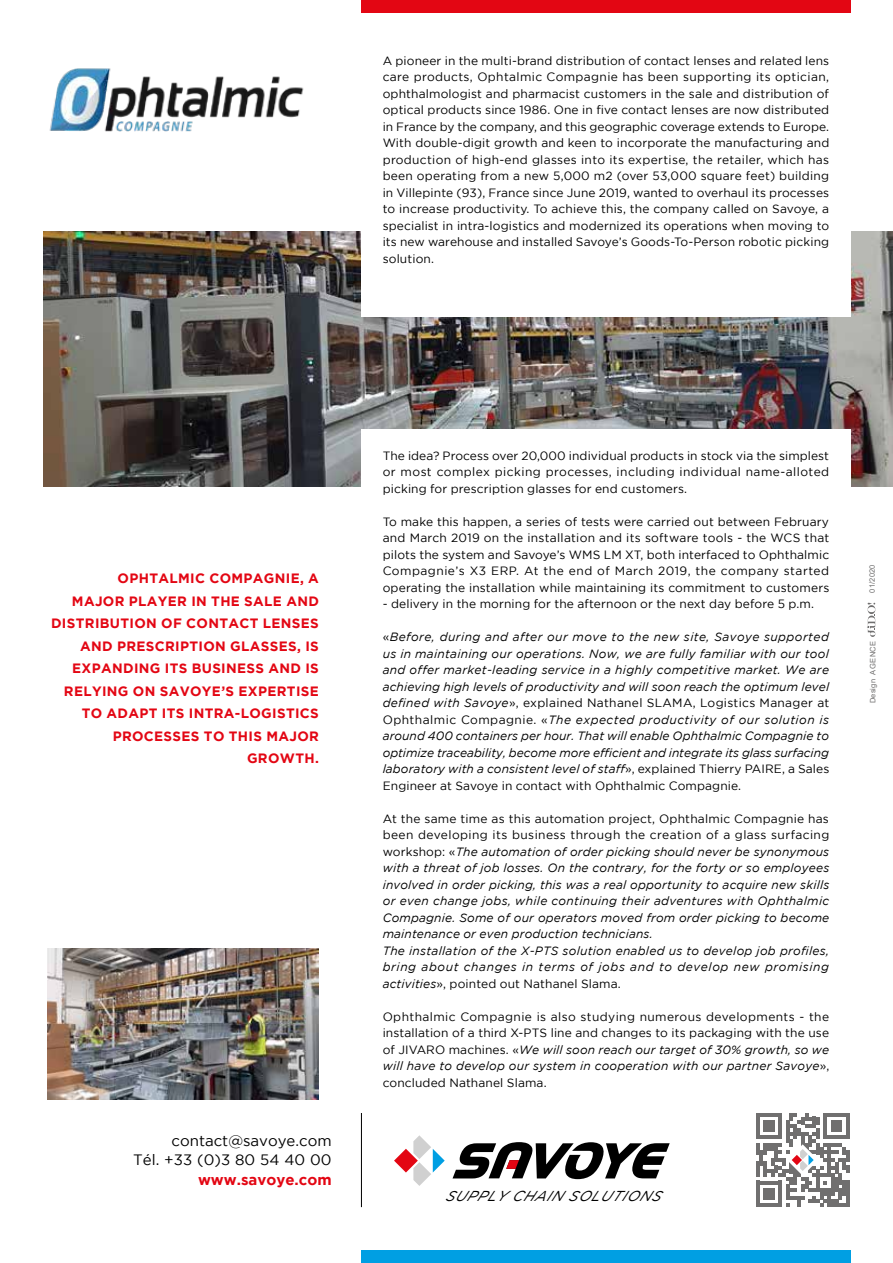
<style>
.page{position:relative;width:893px;height:1263px;background:#fff}
.page>*{position:absolute;margin:0;border:0;box-sizing:border-box;transform-origin:0 0}
.t1{font:15px/19.5px "Gotham";color:#000;text-align:right}
.t2{font:700 15px "Gotham";color:#e30613}
.t3{font:italic 14.4px "Gotham";color:#000}
.t4{font:700 13.5px/22.5px "Gotham";letter-spacing:.025em;color:#e30613;text-align:right}
.t5{font:12px/16.5px "Gotham";letter-spacing:.01em;color:#000;text-align:justify}
.t6{font:italic 12px/16.5px "Gotham";letter-spacing:.015em;color:#000;text-align:justify}
.t7{font:7.5px "Arial";letter-spacing:.025em;color:#706f6f}
.s1{font-style:normal}
.s2{font-style:italic}
</style>
<div class="page">
<svg style="left:867px;top:603px;width:8px;height:34px"></svg>
<div style="left:361px;top:0;width:489px;height:13px;background:#e30613"></div>
<div style="left:361px;top:1250px;width:489px;height:13px;background:#009fe3"></div>
<svg style="left:453px;top:1142px;width:217px;height:37px"></svg>
<svg style="left:394px;top:1135px;width:51px;height:51px"></svg>
<svg style="left:756px;top:1113px;width:94px;height:94px"></svg>
<hr style="left:361px;top:1113px;width:1px;height:94px;background:#000">
<img style="left:44px;top:231px;width:849px;height:255px">
<div style="left:361px;top:28px;width:489px;height:289px;background:#fff"></div>
<div style="left:361px;top:429px;width:489px;height:684px;background:#fff"></div>
<img style="left:49px;top:68px;width:255px;height:64px">
<img style="left:47px;top:948px;width:272px;height:152px">
<p class="t5" style="left:383px;top:52px;width:448px">A pioneer in the multi-brand distribution of contact lenses and related lens care products, Ophtalmic Compagnie has been supporting its optician, ophthalmologist and pharmacist customers in the sale and distribution of optical products since 1986. One in five contact lenses are now distributed in France by the company, and this geographic coverage extends to Europe.<br>With double-digit growth and keen to incorporate the manufacturing and production of high-end glasses into its expertise, the retailer, which has been operating from a new 5,000 m2 (over 53,000 square feet) building in Villepinte (93), France since June 2019, wanted to overhaul its processes to increase productivity. To achieve this, the company called on Savoye, a specialist in intra-logistics and modernized its operations when moving to its new warehouse and installed Savoye’s Goods-To-Person robotic picking solution.</p>
<p class="t4" style="left:51px;top:567px;width:269px">OPHTALMIC COMPAGNIE, A<br>MAJOR PLAYER IN THE SALE AND<br>DISTRIBUTION OF CONTACT LENSES<br>AND PRESCRIPTION GLASSES, IS<br>EXPANDING ITS BUSINESS AND IS<br>RELYING ON SAVOYE’S EXPERTISE<br>TO ADAPT ITS INTRA-LOGISTICS<br>PROCESSES TO THIS MAJOR<br>GROWTH.</p>
<p class="t1" style="left:133px;top:1131px;width:200px">contact@savoye.com<br>Tél. +33 (0)3 80 54 40 00</p>
<p class="t2" style="left:198px;top:1171px;width:135px">www.savoye.com</p>
<p class="t5" style="left:383px;top:447px;width:448px">The idea? Process over 20,000 individual products in stock via the simplest or most complex picking processes, including individual name-alloted picking for prescription glasses for end customers.</p>
<p class="t5" style="left:383px;top:513px;width:448px">To make this happen, a series of tests were carried out between February and March 2019 on the installation and its software tools - the WCS that pilots the system and Savoye’s WMS LM XT, both interfaced to Ophthalmic Compagnie’s X3 ERP. At the end of March 2019, the company started operating the installation while maintaining its commitment to customers</p>
<p class="t5" style="left:383px;top:595px;width:433px">- delivery in the morning for the afternoon or the next day before 5 p.m.</p>
<p class="t6" style="left:383px;top:628px;width:448px"><span class="s1">«</span>Before, during and after our move to the new site, Savoye supported us in maintaining our operations. Now, we are fully familiar with our tool and offer market-leading service in a highly competitive market. We are achieving high levels of productivity and will soon reach the optimum level defined with Savoye<span class="s1">», explained Nathanel SLAMA, Logistics Manager at Ophthalmic Compagnie. «</span>The expected productivity of our solution is around 400 containers per hour. That will enable Ophthalmic Compagnie to optimize traceability, become more efficient and integrate its glass surfacing laboratory with a consistent level of staff<span class="s1">», explained Thierry PAIRE, a Sales Engineer at Savoye in contact with Ophthalmic Compagnie.</span></p>
<p class="t6" style="left:383px;top:810px;width:448px;text-align:left"><span class="s1">At the same time as this automation project, Ophthalmic Compagnie has been developing its business through the creation of a glass surfacing workshop: «</span>The automation of order picking should never be synonymous with a threat of job losses. On the contrary, for the forty or so employees involved in order picking, this was a real opportunity to acquire new skills or even change jobs, while continuing their adventures with Ophthalmic Compagnie. Some of our operators moved from order picking to become maintenance or even production technicians.<br>The installation of the X-PTS solution enabled us to develop job profiles, bring about changes in terms of jobs and to develop new promising activities<span class="s1">», pointed out Nathanel Slama.</span></p>
<p class="t5" style="left:383px;top:1008px;width:448px">Ophthalmic Compagnie is also studying numerous developments - the installation of a third X-PTS line and changes to its packaging with the use of JIVARO machines. «<span class="s2">We will soon reach our target of 30% growth, so we will have to develop our system in cooperation with our partner Savoye</span>», concluded Nathanel Slama.</p>
<p class="t7" style="left:867px;top:593px;width:30px;rotate:-90deg">01/2020</p>
<p class="t7" style="left:868px;top:703px;width:64px;rotate:-90deg">Design AGENCE</p>
<p class="t3" style="left:445px;top:1188px;width:223px">SUPPLY CHAIN SOLUTIONS</p>
</div>
